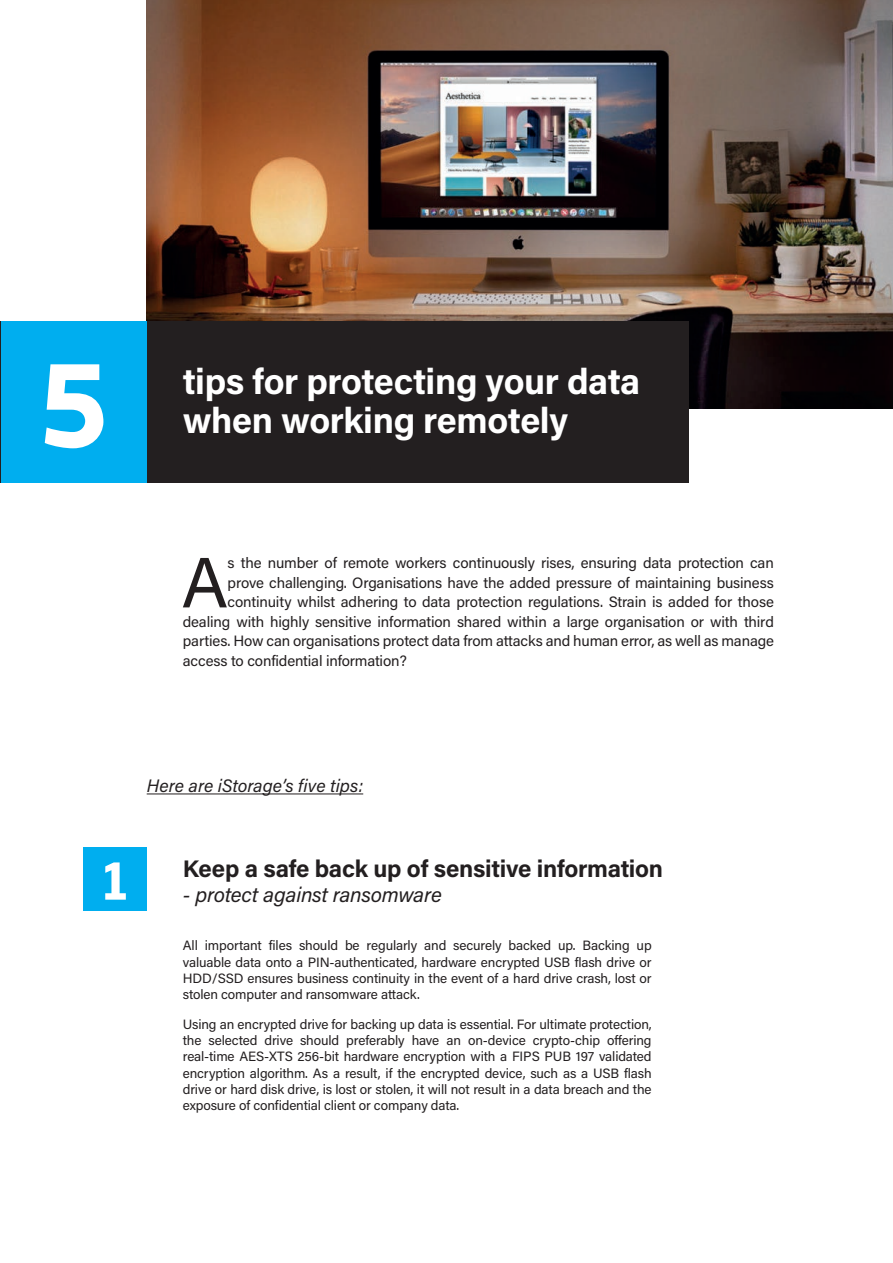
<style>
.page{position:relative;width:893px;height:1263px;background:#fff}
.page>*{position:absolute;margin:0;border:0;box-sizing:border-box;transform-origin:0 0}
.t1{font:700 120px "Kyrial Sans Pro";color:#fff}
.t2{font:71.1px "Acumin Pro";color:#231f20}
.t3{font:700 54px "Kyrial Sans Pro";color:#fff}
.t4{font:700 36px/39px "Acumin Pro";letter-spacing:-.01em;color:#fff}
.t5{font:700 24px "Acumin Pro";letter-spacing:-.01em;color:#231f20}
.t6{font:italic 21px "Acumin Pro";letter-spacing:-.015em;color:#231f20}
.t7{font:italic 18px "Acumin Pro";color:#231f20}
.t8{font:15px "Acumin Pro";letter-spacing:-.01em;color:#231f20}
.t9{font:13.5px/16.2px "Acumin Pro";letter-spacing:-.01em;color:#231f20;text-align:justify}
</style>
<div class="page">
<img style="left:147px;top:0;width:746px;height:408px">
<div style="left:1px;top:321px;width:688px;height:162px;background:#231f20"></div>
<hr style="left:147px;top:793px;width:216px;height:1px;background:#231f20">
<div style="left:1px;top:321px;width:146px;height:162px;background:#00aeef"></div>
<div style="left:83px;top:847px;width:64px;height:64px;background:#00aeef"></div>
<h1 class="t1" style="left:39px;top:319px;width:71px">5</h1>
<h3 class="t4" style="left:183px;top:360px;width:459px">tips for protecting your data when working remotely</h3>
<h2 class="t2" style="left:181px;top:533px;width:48px">A</h2>
<p class="t8" style="left:228px;top:553px;width:548px">s the number of remote workers continuously rises, ensuring data protection can</p>
<p class="t8" style="left:228px;top:572px;width:548px">prove challenging. Organisations have the added pressure of maintaining business</p>
<p class="t8" style="left:228px;top:592px;width:548px">continuity whilst adhering to data protection regulations. Strain is added for those</p>
<p class="t8" style="left:183px;top:611px;width:592px">dealing with highly sensitive information shared within a large organisation or with third</p>
<p class="t8" style="left:183px;top:631px;width:593px">parties. How can organisations protect data from attacks and human error, as well as manage</p>
<p class="t8" style="left:183px;top:650px;width:225px">access to confidential information?</p>
<h3 class="t7" style="left:147px;top:773px;width:218px">Here are iStorage’s five tips:</h3>
<h3 class="t3" style="left:102px;top:842px;width:26px">1</h3>
<h3 class="t5" style="left:183px;top:851px;width:482px">Keep a safe back up of sensitive information</h3>
<h3 class="t6" style="left:183px;top:880px;width:260px">- protect against ransomware</h3>
<p class="t9" style="left:183px;top:937px;width:470px">All important files should be regularly and securely backed up. Backing up valuable data onto a PIN-authenticated, hardware encrypted USB flash drive or HDD/SSD ensures business continuity in the event of a hard drive crash, lost or stolen computer and ransomware attack.</p>
<p class="t9" style="left:183px;top:1015px;width:470px">Using an encrypted drive for backing up data is essential. For ultimate protection, the selected drive should preferably have an on-device crypto-chip offering real-time AES-XTS 256-bit hardware encryption with a FIPS PUB 197 validated encryption algorithm. As a result, if the encrypted device, such as a USB flash drive or hard disk drive, is lost or stolen, it will not result in a data breach and the exposure of confidential client or company data.</p>
</div>
